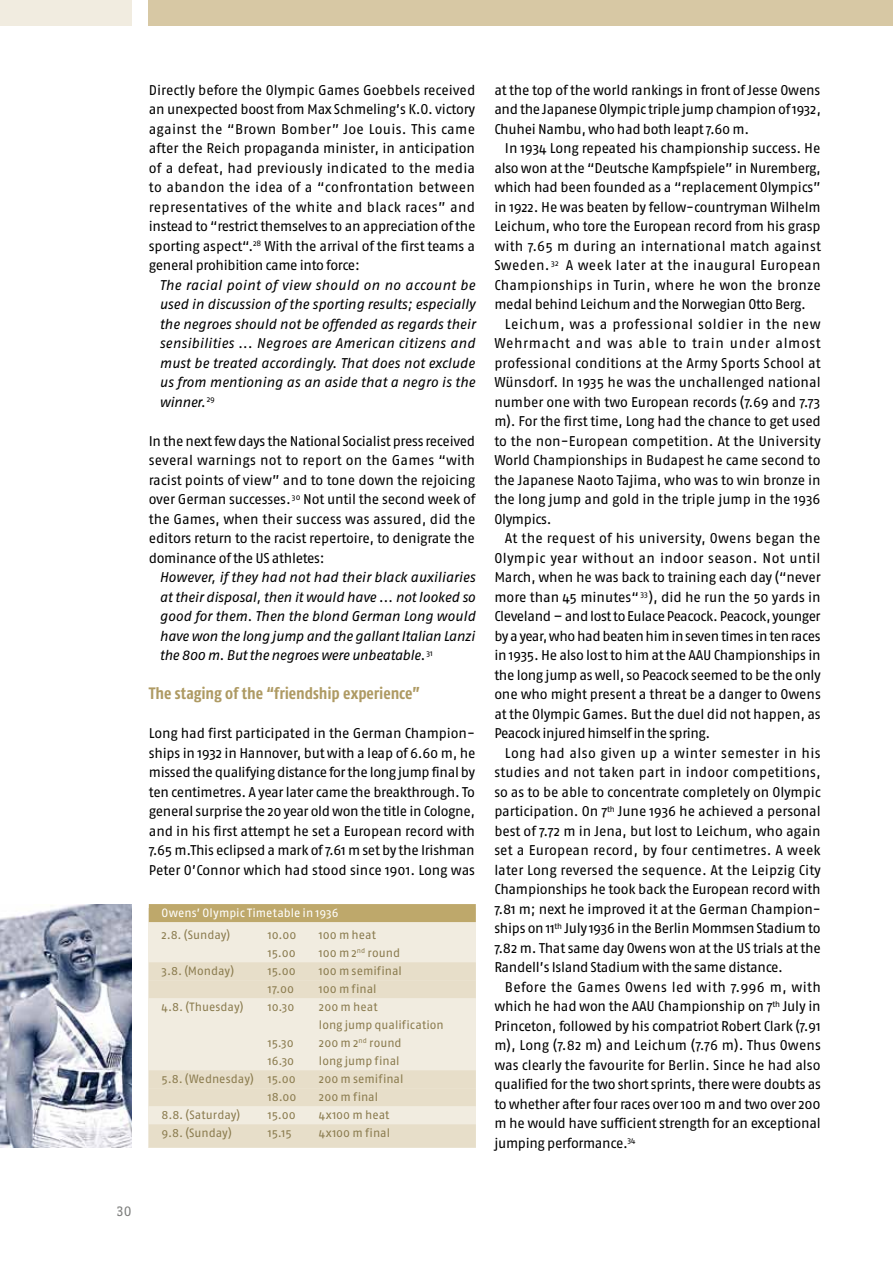
<style>
.page{position:relative;width:893px;height:1263px;background:#fff}
.page>*{position:absolute;margin:0;border:0;box-sizing:border-box;transform-origin:0 0}
.t1{font:700 16.5px "Fago Co";letter-spacing:-.005em;color:#ae9a63}
.t2{font:14.1px/19.5px "Fago No";letter-spacing:-.02em;color:#000;text-align:justify}
.t3{font:italic 14.1px/19.5px "Fago No";letter-spacing:-.02em;color:#000;text-align:justify}
.t4{font:13.5px "Fago Office Serif";color:#7a7b7a}
.t5{font:12px/18px "Fago No";color:#8b7c4f}
.t6{font:12px "Fago No";color:#fff}
</style>
<div class="page">
<div style="left:149px;top:0;width:744px;height:26px;background:#d7c8a4"></div>
<div style="left:0;top:0;width:132px;height:26px;background:#f1ece0"></div>
<div style="left:149px;top:908px;width:327px;height:240px;background:#f1ece0"></div>
<div style="left:149px;top:904px;width:327px;height:18px;background:#bea86b"></div>
<div style="left:149px;top:962px;width:327px;height:18px;background:#e7dec9"></div>
<div style="left:149px;top:980px;width:327px;height:18px;background:#e7dec9"></div>
<div style="left:149px;top:1070px;width:327px;height:18px;background:#e7dec9"></div>
<div style="left:149px;top:1088px;width:327px;height:18px;background:#e7dec9"></div>
<div style="left:149px;top:1124px;width:327px;height:23px;background:#e7dec9"></div>
<img style="left:0;top:904px;width:132px;height:244px">
<p class="t2" style="left:149px;top:80px;width:328px">Directly before the Olympic Games Goebbels received an unexpected boost from Max Schmeling’s K.O. victory against the “Brown Bomber” Joe Louis. This came after the Reich propaganda minister, in anticipation of a defeat, had previously indicated to the media to abandon the idea of a “confrontation between representatives of the white and black races” and instead to “restrict themselves to an appreciation of the sporting aspect“.<sup>28</sup> With the arrival of the first teams a general prohibition came into force:</p>
<p class="t3" style="left:159px;top:275px;width:317px">The racial point of view should on no account be used in discussion of the sporting results; especially the negroes should not be offended as regards their sensibilities ... Negroes are American citizens and must be treated accordingly. That does not exclude us from mentioning as an aside that a negro is the winner. <sup>29</sup></p>
<p class="t2" style="left:149px;top:431px;width:328px">In the next few days the National Socialist press received several warnings not to report on the Games “with racist points of view” and to tone down the rejoicing over German successes. <sup>30</sup> Not until the second week of the Games, when their success was assured, did the editors return to the racist repertoire, to denigrate the dominance of the US athletes:</p>
<p class="t3" style="left:159px;top:567px;width:317px">However, if they had not had their black auxiliaries at their disposal, then it would have ... not looked so good for them. Then the blond German Long would have won the long jump and the gallant Italian Lanzi the 800 m. But the negroes were unbeatable. <sup>31</sup></p>
<p class="t1" style="left:149px;top:684px;width:273px">The staging of the “friendship experience”</p>
<p class="t2" style="left:149px;top:723px;width:328px">Long had first participated in the German Champion&shy;ships in 1932 in Hannover, but with a leap of 6.60 m, he missed the qualifying distance for the long jump final by ten centimetres. A year later came the breakthrough. To general surprise the 20 year old won the title in Cologne, and in his first attempt he set a European record with 7.65 m.This eclipsed a mark of 7.61 m set by the Irishman Peter O’Connor which had stood since 1901. Long was</p>
<p class="t6" style="left:162px;top:906px;width:179px">Owens’ Olympic Timetable in 1936</p>
<p class="t5" style="left:162px;top:926px;width:70px">2.8. (Sunday)</p>
<p class="t5" style="left:268px;top:926px;width:30px">10.00</p>
<p class="t5" style="left:319px;top:926px;width:59px">100 m heat</p>
<p class="t5" style="left:268px;top:944px;width:29px">15.00</p>
<p class="t5" style="left:319px;top:944px;width:83px">100 m 2<sup>nd</sup> round</p>
<p class="t5" style="left:162px;top:962px;width:74px">3.8. (Monday)</p>
<p class="t5" style="left:268px;top:962px;width:29px">15.00</p>
<p class="t5" style="left:319px;top:962px;width:84px">100 m semifinal</p>
<p class="t5" style="left:268px;top:980px;width:28px">17.00</p>
<p class="t5" style="left:319px;top:980px;width:59px">100 m final</p>
<p class="t5" style="left:162px;top:998px;width:84px">4.8. (Thuesday)</p>
<p class="t5" style="left:268px;top:998px;width:28px">10.30</p>
<p class="t5" style="left:319px;top:998px;width:126px">200 m heat<br>long jump qualification</p>
<p class="t5" style="left:268px;top:1034px;width:27px">15.30</p>
<p class="t5" style="left:319px;top:1034px;width:84px">200 m 2<sup>nd</sup> round</p>
<p class="t5" style="left:268px;top:1052px;width:28px">16.30</p>
<p class="t5" style="left:319px;top:1052px;width:82px">long jump final</p>
<p class="t5" style="left:162px;top:1070px;width:136px">5.8. (Wednesday) 15.00</p>
<p class="t5" style="left:319px;top:1070px;width:86px">200 m semifinal</p>
<p class="t5" style="left:268px;top:1088px;width:30px">18.00</p>
<p class="t5" style="left:319px;top:1088px;width:61px">200 m final</p>
<p class="t5" style="left:162px;top:1106px;width:80px">8.8. (Saturday)</p>
<p class="t5" style="left:268px;top:1106px;width:29px">15.00</p>
<p class="t5" style="left:319px;top:1106px;width:72px">4x100 m heat</p>
<p class="t5" style="left:162px;top:1124px;width:72px">9.8. (Sunday)</p>
<p class="t5" style="left:268px;top:1124px;width:25px">15.15</p>
<p class="t5" style="left:319px;top:1124px;width:73px">4x100 m final</p>
<p class="t2" style="left:494px;top:80px;width:328px">at the top of the world rankings in front of Jesse Owens and the Japanese Olympic triple jump champion of 1932, Chuhei Nambu, who had both leapt 7.60 m.</p>
<p class="t2" style="left:494px;top:139px;width:328px;text-indent:11px">In 1934 Long repeated his championship success. He also won at the “Deutsche Kampfspiele” in -Nuremberg, which had been founded as a “replacement -Olympics” in 1922. He was beaten by fellow-countryman Wilhelm Leichum, who tore the European record from his grasp with 7.65 m during an international match against Sweden. <sup>32</sup> A week later at the inaugural European Championships in Turin, where he won the bronze medal behind Leichum and the Norwegian Otto Berg.</p>
<p class="t2" style="left:494px;top:314px;width:328px;text-indent:11px">Leichum, was a professional soldier in the new Wehrmacht and was able to train under almost professional conditions at the Army Sports School at Wünsdorf. In 1935 he was the unchallenged national number one with two European records (7.69 and 7.73 m). For the first time, Long had the chance to get used to the non-European competition. At the University World Championships in Budapest he came second to the Japanese Naoto Tajima, who was to win bronze in the long jump and gold in the triple jump in the 1936<br>Olympics.</p>
<p class="t2" style="left:494px;top:529px;width:328px;text-indent:11px">At the request of his university, Owens began the Olympic year without an indoor season. Not until March, when he was back to training each day (“never more than 45 minutes“ <sup>33</sup>), did he run the 50 yards in Cleveland – and lost to Eulace Peacock. Peacock, younger by a year, who had beaten him in seven times in ten races in 1935. He also lost to him at the AAU Championships in the long jump as well, so Peacock seemed to be the only one who might present a threat be a danger to Owens at the Olympic Games. But the duel did not happen, as Peacock injured himself in the spring.</p>
<p class="t2" style="left:494px;top:743px;width:328px;text-indent:11px">Long had also given up a winter semester in his studies and not taken part in indoor competitions, so as to be able to concentrate completely on Olympic participation. On 7<sup>th</sup> June 1936 he achieved a personal best of 7.72 m in Jena, but lost to Leichum, who again set a European record, by four centimetres. A week later Long reversed the sequence. At the Leipzig City Championships he took back the European record with 7.81 m; next he improved it at the German Champion&shy;ships on 11<sup>th</sup> July 1936 in the Berlin Mommsen Stadium to 7.82 m. That same day Owens won at the US trials at the Randell’s Island Stadium with the same distance.</p>
<p class="t2" style="left:494px;top:977px;width:328px;text-indent:11px">Before the Games Owens led with 7.996 m, with which he had won the AAU Championship on 7<sup>th</sup> July in Princeton, followed by his compatriot Robert Clark (7.91 m), Long (7.82 m) and Leichum (7.76 m). Thus Owens was clearly the favourite for Berlin. Since he had also qualified for the two short sprints, there were doubts as to whether after four races over 100 m and two over 200 m he would have sufficient strength for an exceptional jumping performance.<sup>34</sup></p>
<p class="t4" style="left:116px;top:1204px;width:17px">30</p>
</div>
